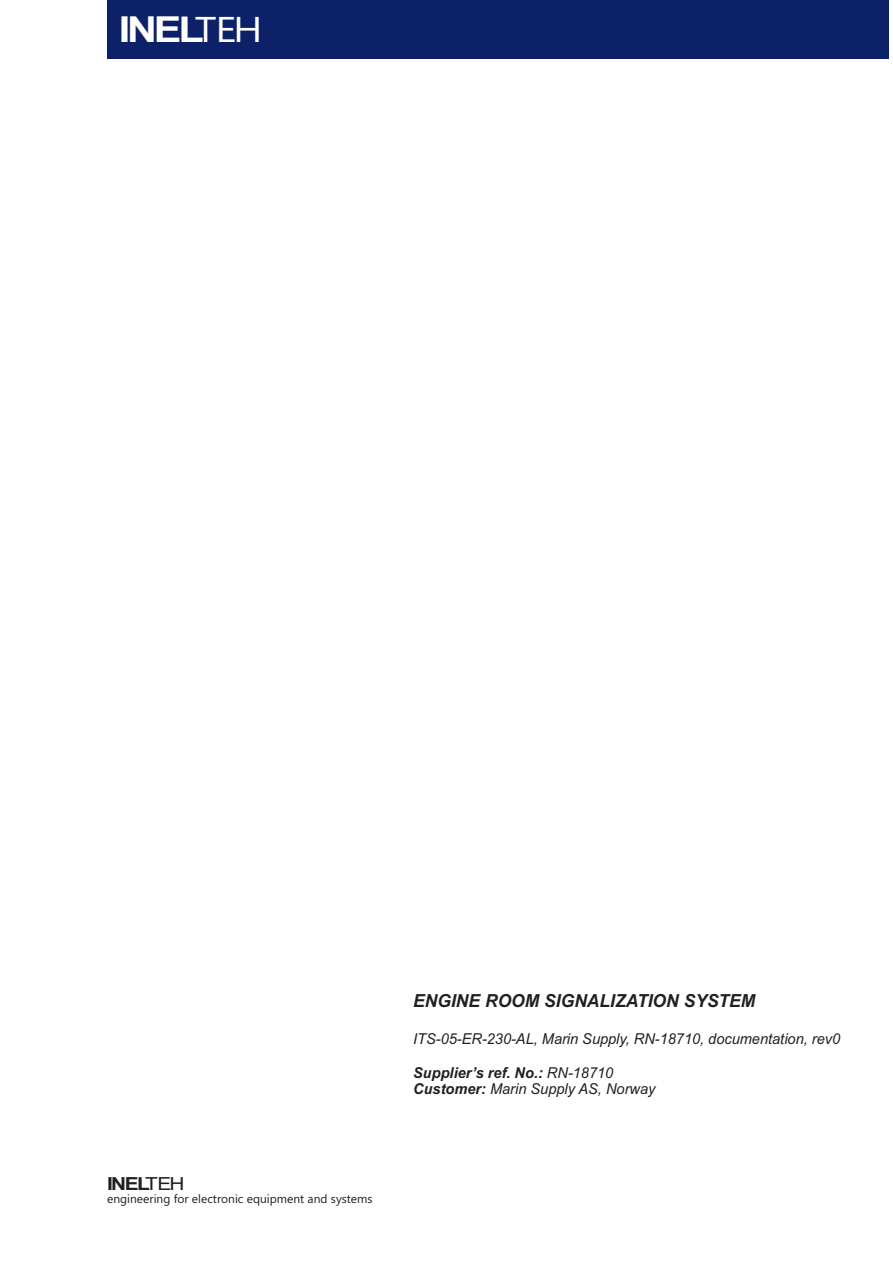
<style>
.page{position:relative;width:893px;height:1263px;background:#fff}
.page>*{position:absolute;margin:0;border:0;box-sizing:border-box;transform-origin:0 0}
.t1{font:700 35.85px "Arial";color:#fff;scale:1.16 1}
.t2{font:italic 700 18px "Arial";color:#231f20}
.t3{font:700 18px "Arial";color:#231f20;scale:1.16 1}
.t4{font:italic 15px/16.8px "Arial";color:#231f20}
.t5{font:12px "Ebrima";color:#231f20}
.s1{font-family:"Ebrima";font-weight:400}
.s2{font-weight:400}
.s3{font-weight:700}
</style>
<div class="page">
<div style="left:107px;top:0;width:782px;height:58px;background:#0d2169"></div>
<h1 class="t1" style="left:119px;top:16px;width:125px">INEL<span class="s1">TEH</span></h1>
<p class="t3" style="left:107px;top:1176px;width:68px">INEL<span class="s2">TEH</span></p>
<p class="t5" style="left:107px;top:1194px;width:267px">engineering for electronic equipment and systems</p>
<p class="t2" style="left:413px;top:993px;width:344px">ENGINE ROOM SIGNALIZATION SYSTEM</p>
<p class="t4" style="left:413px;top:1032px;width:428px">ITS-05-ER-230-AL, Marin Supply, RN-18710, documentation, rev0</p>
<p class="t4" style="left:413px;top:1065px;width:244px"><span class="s3">Supplier’s ref. No.:</span> RN-18710<br><span class="s3">Customer:</span> Marin Supply AS, Norway</p>
</div>
